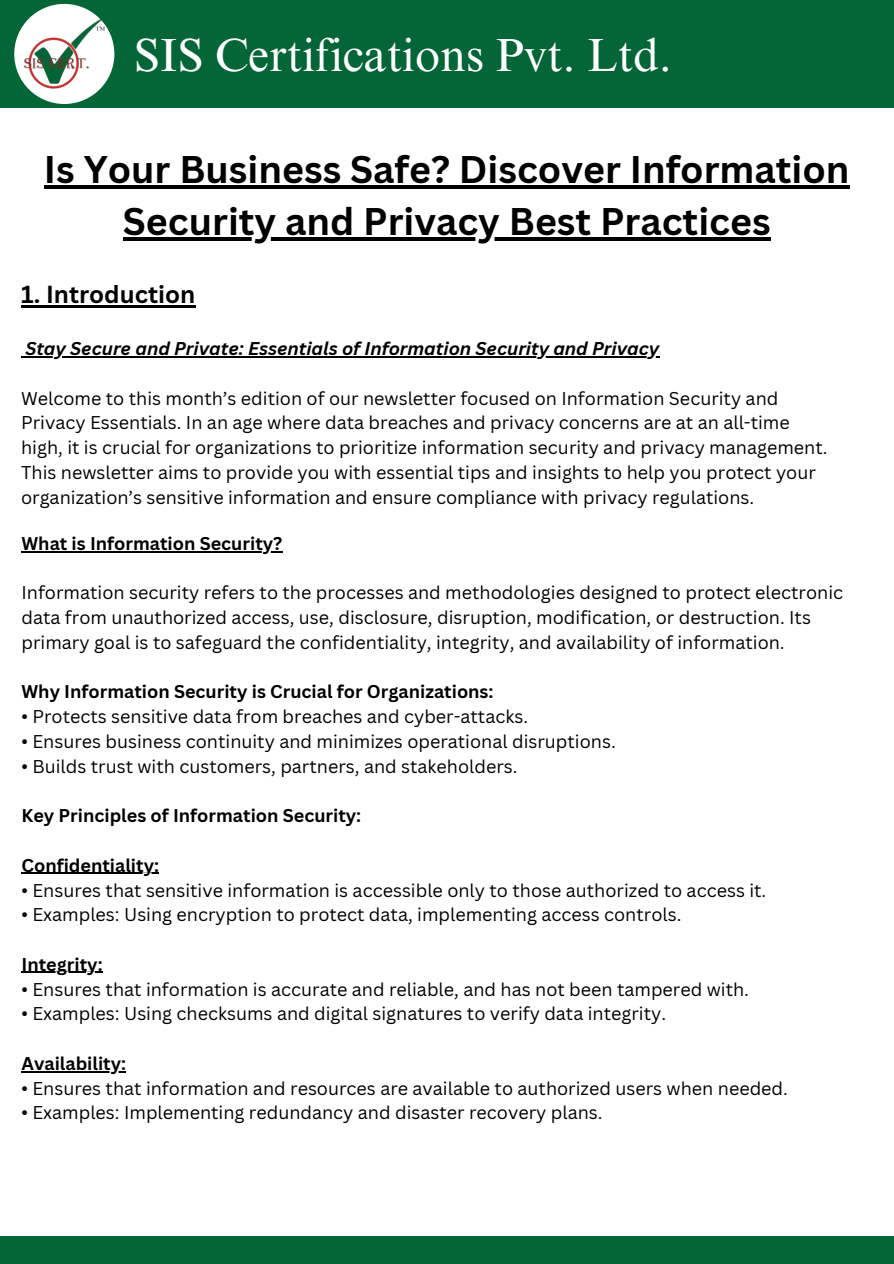
<style>
.page{position:relative;width:894px;height:1264px;background:#fff}
.page>*{position:absolute;margin:0;border:0;box-sizing:border-box;transform-origin:0 0}
.t1{font:46.5px "Times NRMT Pro";color:#fff}
.t2{font:700 37.5px/51.8px "Canva Sans";color:#000;text-align:center}
.t3{font:700 24px "Canva Sans";color:#000}
.t4{font:18px/24.8px "Canva Sans";color:#000}
.t5{font:700 18px "Canva Sans";color:#000}
.t6{font:italic 700 18px "Canva Sans";color:#000}
</style>
<div class="page">
<div style="left:0;top:0;width:893px;height:108px;background:#046536"></div>
<div style="left:14px;top:4px;width:100px;height:100px;background:#fff;border-radius:50%"></div>
<img style="left:21px;top:20px;width:83px;height:70px">
<div style="left:0;top:1235px;width:893px;height:28px;background:#046536"></div>
<hr style="left:44px;top:186px;width:805px;height:3px;background:#000">
<hr style="left:123px;top:237px;width:647px;height:4px;background:#000">
<hr style="left:21px;top:305px;width:174px;height:3px;background:#000">
<hr style="left:25px;top:356px;width:634px;height:1px;background:#000">
<hr style="left:21px;top:551px;width:261px;height:1px;background:#000">
<hr style="left:21px;top:872px;width:138px;height:2px;background:#000">
<hr style="left:21px;top:971px;width:82px;height:2px;background:#000">
<hr style="left:21px;top:1070px;width:105px;height:2px;background:#000">
<h1 class="t1" style="left:134px;top:38px;width:539px">SIS Certifications Pvt. Ltd.</h1>
<h2 class="t2" style="left:44px;top:143px;width:807px">Is Your Business Safe? Discover Information<br>Security and Privacy Best Practices</h2>
<h3 class="t3" style="left:21px;top:278px;width:175px">1. Introduction</h3>
<p class="t6" style="left:25px;top:336px;width:635px">Stay Secure and Private: Essentials of Information Security and Privacy</p>
<p class="t4" style="left:21px;top:385px;width:807px">Welcome to this month’s edition of our newsletter focused on Information Security and Privacy Essentials. In an age where data breaches and privacy concerns are at an all-time high, it is crucial for organizations to prioritize information security and privacy management.<br>This newsletter aims to provide you with essential tips and insights to help you protect your organization’s sensitive information and ensure compliance with privacy regulations.</p>
<p class="t5" style="left:21px;top:530px;width:262px">What is Information Security?</p>
<p class="t4" style="left:21px;top:580px;width:822px">Information security refers to the processes and methodologies designed to protect electronic data from unauthorized access, use, disclosure, disruption, modification, or destruction. Its primary goal is to safeguard the confidentiality, integrity, and availability of information.</p>
<p class="t5" style="left:21px;top:679px;width:473px">Why Information Security is Crucial for Organizations:</p>
<p class="t4" style="left:21px;top:703px;width:508px">• Protects sensitive data from breaches and cyber-attacks.</p>
<p class="t4" style="left:21px;top:728px;width:595px">• Ensures business continuity and minimizes operational disruptions.</p>
<p class="t4" style="left:21px;top:753px;width:497px">• Builds trust with customers, partners, and stakeholders.</p>
<p class="t5" style="left:21px;top:803px;width:341px">Key Principles of Information Security:</p>
<p class="t5" style="left:21px;top:852px;width:139px">Confidentiality:</p>
<p class="t4" style="left:21px;top:877px;width:746px">• Ensures that sensitive information is accessible only to those authorized to access it.</p>
<p class="t4" style="left:21px;top:901px;width:661px">• Examples: Using encryption to protect data, implementing access controls.</p>
<p class="t5" style="left:21px;top:951px;width:83px">Integrity:</p>
<p class="t4" style="left:21px;top:976px;width:728px">• Ensures that information is accurate and reliable, and has not been tampered with.</p>
<p class="t4" style="left:21px;top:1000px;width:646px">• Examples: Using checksums and digital signatures to verify data integrity.</p>
<p class="t5" style="left:21px;top:1050px;width:106px">Availability:</p>
<p class="t4" style="left:21px;top:1075px;width:767px">• Ensures that information and resources are available to authorized users when needed.</p>
<p class="t4" style="left:21px;top:1099px;width:582px">• Examples: Implementing redundancy and disaster recovery plans.</p>
</div>
